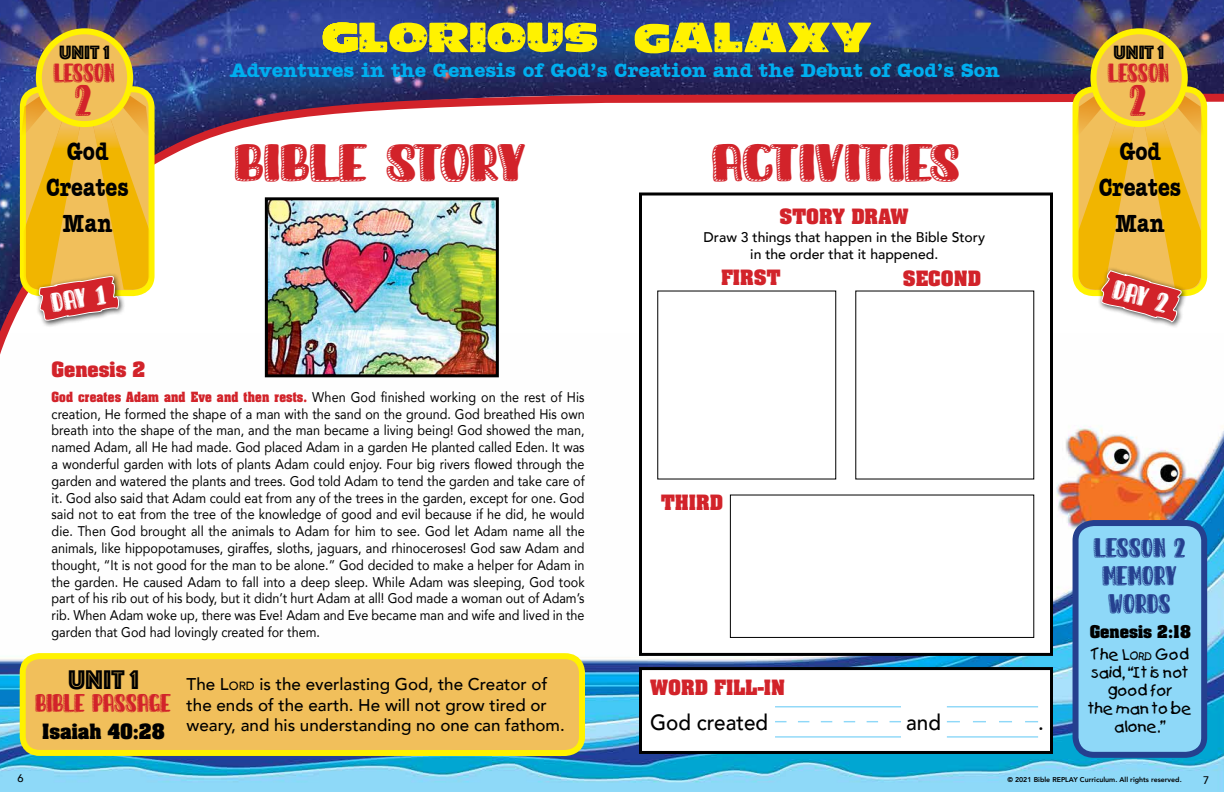
<style>
.page{position:relative;width:1224px;height:792px;background:#fff}
.page>*{position:absolute;margin:0;border:0;box-sizing:border-box;transform-origin:0 0}
.t1{font:28px "Sunday Morning";color:#d2232a;scale:1.43 1}
.t2{font:28px "Phosphate Inline";color:#000}
.t3{font:700 26px/36px "Amer Typewriter IT Cby BT";color:#000;text-align:center;scale:.8 1}
.t4{font:23px "Sunday Morning";color:#d2232a}
.t5{font:500 22px "Avenir";color:#000;scale:.94 1}
.t6{font:700 20px "Amer Typewriter IT Cby BT";color:#00aeef}
.t7{font:20px "Phosphate Inline";color:#000}
.t8{font:700 18px "Aachen";color:#d2232a}
.t9{font:700 18px "Aachen";color:#000}
.t10{font:500 17px/20.4px "Avenir";color:#000}
.t11{font:15px/18px "Kids";letter-spacing:-.02em;color:#000;text-align:center}
.t12{font:700 15px "Aachen";color:#000}
.t13{font:14.4px/28px "Sunday Morning";letter-spacing:.025em;color:#25408f;text-align:center;scale:1.11 1}
.t14{font:14.4px "Sunday Morning";color:#fff;scale:1.11 1}
.t15{font:14px/16.8px "Avenir";color:#000;text-align:justify;scale:.9 1}
.t16{font:500 14px/16.8px "Avenir";color:#000;text-align:center}
.t17{font:14px "Sunday Morning";color:#d2232a}
.t18{font:13.5px "Sunday Morning";color:#d2232a;scale:1.11 1}
.t19{font:500 11px "Avenir";color:#000}
.t20{font:800 7px "Avenir";color:#000}
.s1{font-family:"Aachen";font-weight:700;font-size:12px;color:#d2232a}
.s2{font-style:inherit}
.s3{font-size:11.9px}
.s4{font-size:10.5px}
</style>
<div class="page">
<img style="left:0;top:425px;width:1224px;height:367px">
<img style="left:0;top:0;width:1224px;height:90px">
<svg style="left:0;top:90px;width:1224px;height:288px"></svg>
<div style="left:20px;top:86px;width:135px;height:210px;border:6px solid #fff200;border-radius:18px"></div>
<div style="left:1073px;top:86px;width:134px;height:210px;border:6px solid #fff200;border-radius:18px"></div>
<div style="left:39px;top:31px;width:91px;height:93px;background:#f1bf5b;border-radius:50%"></div>
<div style="left:36px;top:28px;width:97px;height:99px;border:6px solid #fff200;border-radius:50%"></div>
<div style="left:1093px;top:31px;width:92px;height:93px;background:#f1bf5b;border-radius:50%"></div>
<div style="left:1090px;top:28px;width:98px;height:99px;border:6px solid #fff200;border-radius:50%"></div>
<svg style="left:323px;top:23px;width:274px;height:29px;background:#c7c426"></svg>
<svg style="left:635px;top:23px;width:236px;height:30px;background:#b1b333"></svg>
<svg style="left:17px;top:650px;width:571px;height:109px;background:#ebc459"></svg>
<div style="left:1076px;top:523px;width:128px;height:232px;background:#8ed8f8;border-radius:18px"></div>
<div style="left:1073px;top:520px;width:134px;height:238px;border:6px solid #25408f;border-radius:18px"></div>
<div style="left:640px;top:194px;width:412px;height:460px;background:#fff"></div>
<div style="left:639px;top:192px;width:414px;height:464px;border:3px solid #000"></div>
<div style="left:640px;top:669px;width:412px;height:83px;background:#fff"></div>
<div style="left:639px;top:667px;width:414px;height:87px;border:3px solid #000"></div>
<hr style="left:775px;top:706px;width:126px;height:1px;background:#8ed8f8">
<hr style="left:775px;top:736px;width:126px;height:2px;background:#8ed8f8">
<svg style="left:775px;top:721px;width:126px;height:1px"></svg>
<hr style="left:947px;top:706px;width:91px;height:1px;background:#8ed8f8">
<hr style="left:947px;top:736px;width:91px;height:2px;background:#8ed8f8">
<svg style="left:947px;top:721px;width:91px;height:1px"></svg>
<div style="left:730px;top:495px;width:304px;height:143px;border:1px solid #000"></div>
<img style="left:269px;top:201px;width:226px;height:172px">
<div style="left:265px;top:197px;width:234px;height:180px;border:3px solid #000"></div>
<div style="left:35px;top:272px;width:91px;height:55px;background:#000;opacity:.75"></div>
<svg style="left:21px;top:89px;width:129px;height:235px;background:#eeb640"></svg>
<div style="left:1098px;top:267px;width:90px;height:62px;background:#fff"></div>
<svg style="left:1075px;top:89px;width:129px;height:236px;background:#eeb741"></svg>
<h3 class="t7" style="left:59px;top:39px;width:52px">Unit 1</h3>
<p class="t17" style="left:54px;top:64px;width:62px">LESSON</p>
<h3 class="t4" style="left:76px;top:86px;width:18px">2</h3>
<h3 class="t6" style="left:231px;top:58px;width:771px">Adventures in the Genesis of God’s Creation and the Debut of God’s Son</h3>
<h3 class="t7" style="left:1114px;top:38px;width:52px">Unit 1</h3>
<p class="t17" style="left:1109px;top:64px;width:62px">LESSON</p>
<h3 class="t4" style="left:1131px;top:85px;width:18px">2</h3>
<h2 class="t3" style="left:46px;top:133px;width:105px">God<br>Creates<br>Man</h2>
<h2 class="t3" style="left:1099px;top:133px;width:105px">God<br>Creates<br>Man</h2>
<h1 class="t1" style="left:713px;top:145px;width:175px">ACTIVITIES</h1>
<h1 class="t1" style="left:236px;top:145px;width:206px">BIBLE STORY</h1>
<p class="t8" style="left:780px;top:203px;width:130px">STORY DRAW</p>
<p class="t16" style="left:704px;top:228px;width:283px">Draw 3 things that happen in the Bible Story in the order that it happened.</p>
<p class="t8" style="left:721px;top:264px;width:61px">FIRST</p>
<p class="t8" style="left:903px;top:265px;width:80px">SECOND</p>
<p class="t14" style="left:51px;top:293px;width:50px;rotate:-9deg">DAY 1</p>
<p class="t14" style="left:1117px;top:280px;width:52px;rotate:16deg">DAY 2</p>
<p class="t8" style="left:52px;top:357px;width:95px">Genesis 2</p>
<p class="t15" style="left:52px;top:388px;width:594px"><span class="s1">God creates Adam and Eve and then rests.</span> When God finished working on the rest of His creation, He formed the shape of a man with the sand on the ground. God breathed His own breath into the shape of the man, and the man became a living being! God showed the man, named Adam, all He had made. God placed Adam in a garden He planted called Eden. It was a wonderful garden with lots of plants Adam could enjoy. Four big rivers flowed through the garden and watered the plants and trees. God told Adam to tend the garden and take care of it. God also said that Adam could eat from any of the trees in the garden, except for one. God said not to eat from the tree of the knowledge of good and evil because if he did, he would die. Then God brought all the animals to Adam for him to see. God let Adam name all the animals, like hippopotamuses, giraffes, sloths, jaguars, and rhinoceroses! God saw Adam and thought, “It is not good for the man to be alone.” God decided to make a helper for Adam in the garden. He caused Adam to fall into a deep sleep. While Adam was sleeping, God took part of his rib out of his body, but it didn’t hurt Adam at all! God made a woman out of Adam’s rib. When Adam woke up, there was Eve! Adam and Eve became man and wife and lived in the garden that God had lovingly created for them.</p>
<h1 class="t2" style="left:68px;top:660px;width:72px">UNIT 1</h1>
<p class="t18" style="left:36px;top:695px;width:124px">BIBLE PASSAGE</p>
<p class="t9" style="left:42px;top:719px;width:124px">Isaiah 40:28</p>
<p class="t10" style="left:187px;top:673px;width:380px">The <span class="s2">L</span><span class="s3">ord</span> is the everlasting God, the Creator of the ends of the earth. He will not grow tired or weary, and his understanding no one can fathom.</p>
<p class="t8" style="left:661px;top:490px;width:63px">THIRD</p>
<p class="t8" style="left:650px;top:674px;width:136px">WORD FILL-IN</p>
<h3 class="t5" style="left:650px;top:703px;width:127px">God created</h3>
<h3 class="t5" style="left:906px;top:703px;width:39px">and</h3>
<h3 class="t5" style="left:1038px;top:703px;width:8px">.</h3>
<p class="t13" style="left:1094px;top:533px;width:84px">LESSON 2<br>MEMORY<br>WORDS</p>
<p class="t12" style="left:1090px;top:621px;width:103px">Genesis 2:18</p>
<p class="t11" style="left:1089px;top:646px;width:105px">The <span class="s2">L</span><span class="s4">ord</span> God said, “It is not good for<br>the man to be alone.”</p>
<p class="t19" style="left:17px;top:768px;width:8px">6</p>
<p class="t20" style="left:1007px;top:775px;width:176px">© 2021 Bible REPLAY Curriculum. All rights reserved.</p>
<p class="t19" style="left:1203px;top:770px;width:8px">7</p>
</div>
